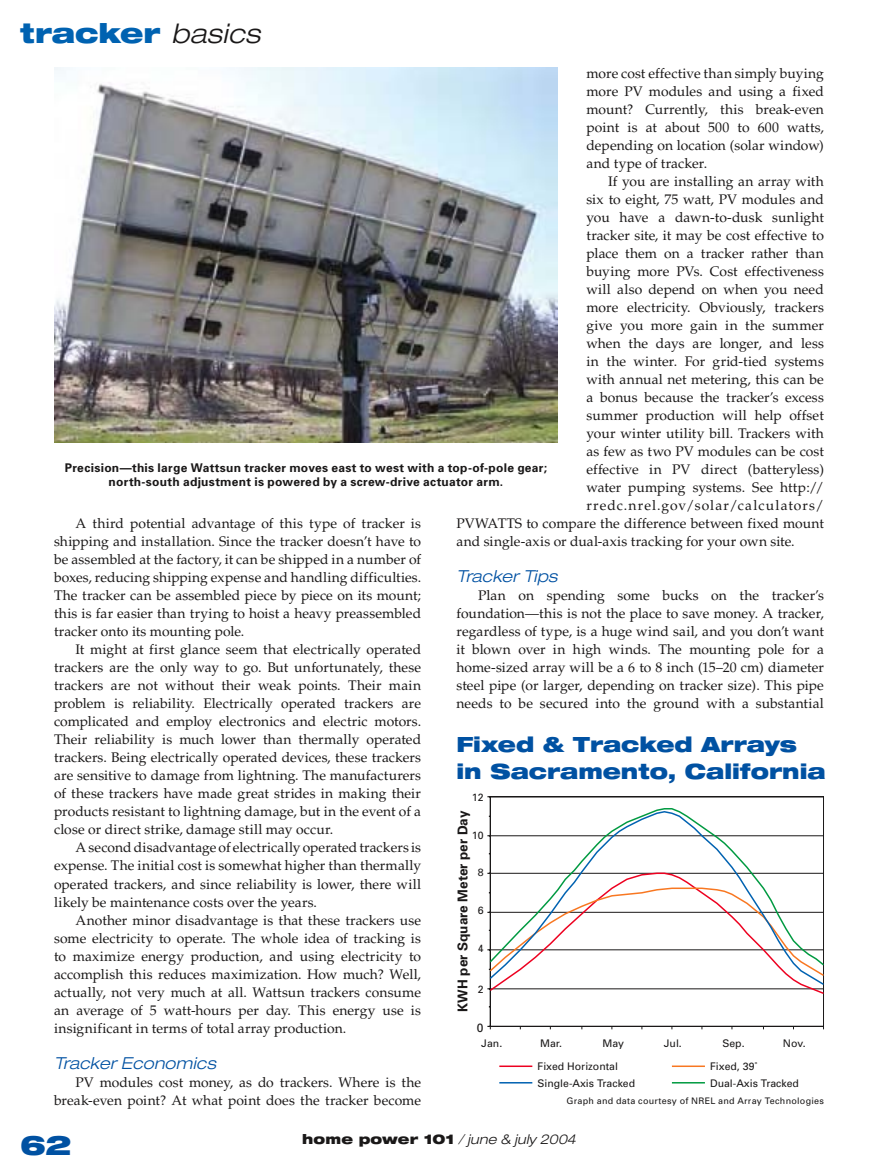
<style>
.page{position:relative;width:878px;height:1175px;background:#fff}
.page>*{position:absolute;margin:0;border:0;box-sizing:border-box;transform-origin:0 0}
.t1{font:900 expanded 27px "Helvetica Neue";letter-spacing:-.005em;color:#0062b1}
.t2{font:900 expanded 27px "Helvetica Neue";color:#0051a2}
.t3{font:900 expanded 21px/27px "Helvetica Neue";letter-spacing:-.005em;color:#0051a2}
.t4{font:italic 300 expanded 16.5px "Helvetica Neue";letter-spacing:.015em;color:#0051a2}
.t5{font:13.8px/18px "Palatino";letter-spacing:.005em;color:#1a1818;text-align:justify}
.t6{font:13.8px "Palatino";letter-spacing:.08em;color:#1a1818}
.t7{font:italic 300 expanded 13.5px "Helvetica Neue";letter-spacing:.015em;color:#1a1818}
.t8{font:700 13.5px "Univers";color:#1a1818}
.t9{font:700 12px/14.2px "Univers";letter-spacing:.025em;color:#1a1818;text-align:center}
.t10{font:12px "Univers";color:#1a1818}
.t11{font:10.5px "Univers";color:#1a1818}
.t12{font:9px "Univers";letter-spacing:.03em;color:#1a1818}
.s1{font-weight:300;font-style:italic;color:#1a1818}
.s2{font-weight:900;font-style:normal}
</style>
<div class="page">
<img style="left:54px;top:68px;width:504px;height:375px">
<hr style="left:490px;top:796px;width:333px;height:1px;background:#1a1818">
<hr style="left:823px;top:796px;width:1px;height:230px;background:#1a1818">
<hr style="left:490px;top:796px;width:1px;height:230px;background:#1a1818">
<hr style="left:490px;top:1026px;width:333px;height:1px;background:#1a1818">
<hr style="left:499px;top:1065px;width:33px;height:2px;background:#ed0020">
<hr style="left:672px;top:1065px;width:33px;height:2px;background:#f87721">
<hr style="left:499px;top:1082px;width:33px;height:1px;background:#0062b1">
<hr style="left:672px;top:1082px;width:33px;height:1px;background:#009a41">
<svg style="left:488px;top:986px;width:336px;height:9px"></svg>
<svg style="left:488px;top:967px;width:336px;height:19px"></svg>
<svg style="left:488px;top:807px;width:336px;height:160px"></svg>
<h1 class="t1" style="left:20px;top:15px;width:241px">tracker <span class="s1">basics</span></h1>
<p class="t5" style="left:586px;top:65px;width:239px">more cost effective than simply buying more PV modules and using a fixed mount? Currently, this break-even point is at about 500 to 600 watts, depending on location (solar window) and type of tracker.</p>
<p class="t5" style="left:608px;top:173px;width:217px">If you are installing an array with</p>
<p class="t5" style="left:586px;top:191px;width:239px">six to eight, 75 watt, PV modules and</p>
<p class="t5" style="left:586px;top:209px;width:239px">you have a dawn-to-dusk sunlight</p>
<p class="t5" style="left:586px;top:227px;width:239px">tracker site, it may be cost effective to</p>
<p class="t5" style="left:586px;top:245px;width:239px">place them on a tracker rather than</p>
<p class="t5" style="left:586px;top:263px;width:239px">buying more PVs. Cost effectiveness</p>
<p class="t5" style="left:586px;top:281px;width:239px">will also depend on when you need</p>
<p class="t5" style="left:586px;top:299px;width:239px">more electricity. Obviously, trackers</p>
<p class="t5" style="left:586px;top:317px;width:239px">give you more gain in the summer</p>
<p class="t5" style="left:586px;top:335px;width:239px">when the days are longer, and less</p>
<p class="t5" style="left:586px;top:353px;width:239px">in the winter. For grid-tied systems</p>
<p class="t5" style="left:586px;top:371px;width:239px">with annual net metering, this can be</p>
<p class="t5" style="left:586px;top:389px;width:239px">a bonus because the tracker’s excess</p>
<p class="t5" style="left:586px;top:407px;width:239px">summer production will help offset</p>
<p class="t5" style="left:586px;top:425px;width:239px">your winter utility bill. Trackers with</p>
<p class="t5" style="left:586px;top:443px;width:239px">as few as two PV modules can be cost</p>
<p class="t5" style="left:586px;top:461px;width:239px">effective in PV direct (batteryless)</p>
<p class="t5" style="left:586px;top:479px;width:239px">water pumping systems. See http://</p>
<p class="t6" style="left:586px;top:497px;width:239px">rredc.nrel.gov/solar/calculators/</p>
<p class="t5" style="left:456px;top:515px;width:369px">PVWATTS to compare the difference between fixed mount</p>
<p class="t5" style="left:456px;top:533px;width:340px">and single-axis or dual-axis tracking for your own site.</p>
<p class="t4" style="left:456px;top:566px;width:102px">Tracker Tips</p>
<p class="t5" style="left:456px;top:587px;width:369px;text-indent:22px">Plan on spending some bucks on the tracker’s foundation—this is not the place to save money. A tracker, regardless of type, is a huge wind sail, and you don’t want it blown over in high winds. The mounting pole for a home-sized array will be a 6 to 8 inch (15–20 cm) diameter steel pipe (or larger, depending on tracker size). This pipe needs to be secured into the ground with a substantial</p>
<p class="t9" style="left:65px;top:460px;width:483px">Precision—this large Wattsun tracker moves east to west with a top-of-pole gear; north-south adjustment is powered by a screw-drive actuator arm.</p>
<p class="t5" style="left:54px;top:515px;width:368px;text-indent:22px">A third potential advantage of this type of tracker is shipping and installation. Since the tracker doesn’t have to be assembled at the factory, it can be shipped in a number of boxes, reducing shipping expense and handling difficulties.<br>The tracker can be assembled piece by piece on its mount; this is far easier than trying to hoist a heavy preassembled tracker onto its mounting pole.</p>
<p class="t5" style="left:54px;top:641px;width:368px;text-indent:22px">It might at first glance seem that electrically operated trackers are the only way to go. But unfortunately, these trackers are not without their weak points. Their main problem is reliability. Electrically operated trackers are complicated and employ electronics and electric motors.<br>Their reliability is much lower than thermally operated trackers. Being electrically operated devices, these trackers are sensitive to damage from lightning. The manufacturers of these trackers have made great strides in making their products resistant to lightning damage, but in the event of a close or direct strike, damage still may occur.</p>
<p class="t5" style="left:54px;top:839px;width:368px;text-indent:22px">A second disadvantage of electrically operated trackers is expense. The initial cost is somewhat higher than thermally operated trackers, and since reliability is lower, there will likely be maintenance costs over the years.</p>
<p class="t5" style="left:54px;top:911px;width:368px;text-indent:22px">Another minor disadvantage is that these trackers use some electricity to operate. The whole idea of tracking is to maximize energy production, and using electricity to accomplish this reduces maximization. How much? Well, actually, not very much at all. Wattsun trackers consume an average of 5 watt-hours per day. This energy use is insignificant in terms of total array production.</p>
<p class="t4" style="left:54px;top:1052px;width:163px">Tracker Economics</p>
<p class="t5" style="left:54px;top:1073px;width:368px;text-align:right">PV modules cost money, as do trackers. Where is the break-even point? At what point does the tracker become</p>
<h2 class="t3" style="left:456px;top:729px;width:370px">Fixed &amp; Tracked Arrays in Sacramento, California</h2>
<p class="t11" style="left:472px;top:790px;width:13px">12</p>
<p class="t8" style="left:454px;top:1011px;width:202px;rotate:-90deg">KWH per Square Meter per Day</p>
<p class="t11" style="left:472px;top:828px;width:13px">10</p>
<p class="t11" style="left:477px;top:866px;width:7px">8</p>
<p class="t11" style="left:477px;top:904px;width:7px">6</p>
<p class="t11" style="left:477px;top:941px;width:7px">4</p>
<p class="t11" style="left:477px;top:982px;width:7px">2</p>
<p class="t10" style="left:477px;top:1019px;width:8px">0</p>
<p class="t11" style="left:481px;top:1036px;width:23px">Jan.</p>
<p class="t11" style="left:540px;top:1036px;width:23px">Mar.</p>
<p class="t11" style="left:602px;top:1036px;width:23px">May</p>
<p class="t11" style="left:663px;top:1036px;width:20px">Jul.</p>
<p class="t11" style="left:722px;top:1036px;width:24px">Sep.</p>
<p class="t11" style="left:783px;top:1036px;width:24px">Nov.</p>
<p class="t11" style="left:537px;top:1059px;width:82px">Fixed Horizontal</p>
<p class="t11" style="left:710px;top:1059px;width:49px">Fixed, 39˚</p>
<p class="t11" style="left:537px;top:1076px;width:99px">Single-Axis Tracked</p>
<p class="t11" style="left:710px;top:1076px;width:90px">Dual-Axis Tracked</p>
<p class="t12" style="left:566px;top:1095px;width:259px">Graph and data courtesy of NREL and Array Technologies</p>
<h1 class="t2" style="left:20px;top:1128px;width:53px">62</h1>
<p class="t7" style="left:302px;top:1131px;width:275px"><span class="s2">home power 101</span> / june &amp; july 2004</p>
</div>
